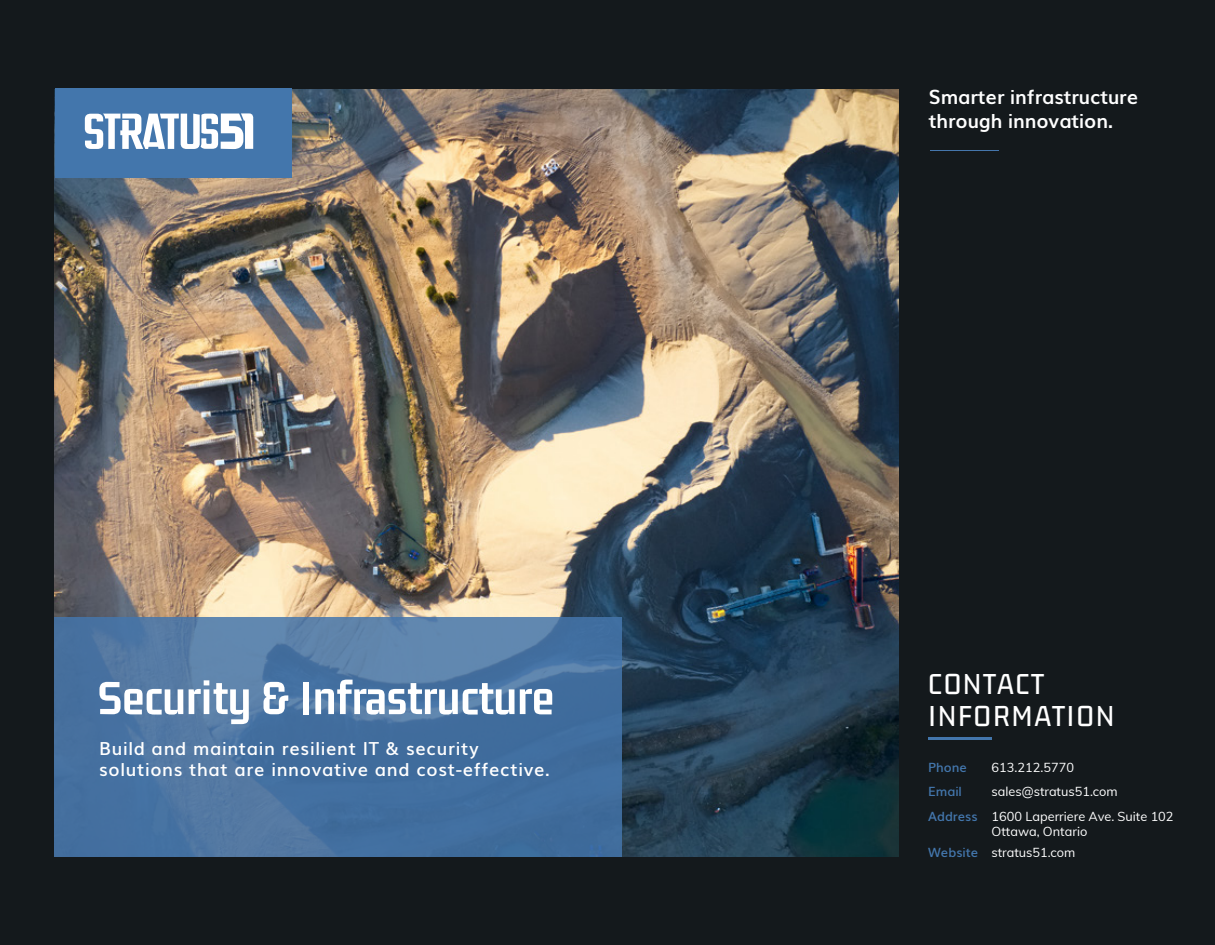
<style>
.page{position:relative;width:1215px;height:945px;background:#14191c}
.page>*{position:absolute;margin:0;border:0;box-sizing:border-box;transform-origin:0 0}
.t1{font:700 50.4px "Gemunu Libre";color:#fff}
.t2{font:500 31.5px/32.2px "Gemunu Libre";letter-spacing:.06em;color:#fff}
.t3{font:700 19.5px/23.7px "Muli";color:#fff}
.t4{font:600 18px/21px "Muli";letter-spacing:.04em;color:#fff}
.t5{font:12.75px/15px "Muli";color:#fff}
.t6{font:600 12.75px "Muli";color:#4376ac}
.s1{font-weight:600;color:#4376ac}
</style>
<div class="page">
<hr style="left:928px;top:737px;width:64px;height:3px;background:#4376ac">
<img style="left:55px;top:89px;width:843px;height:768px">
<hr style="left:931px;top:150px;width:68px;height:1px;background:#4576ac">
<div style="left:55px;top:89px;width:237px;height:89px;background:#4376ac"></div>
<svg style="left:85px;top:113px;width:168px;height:36px"></svg>
<svg style="left:55px;top:617px;width:567px;height:240px;background:#4a74a2"></svg>
<h1 class="t1" style="left:98px;top:670px;width:458px">Security &amp; Infrastructure</h1>
<h3 class="t4" style="left:99px;top:737px;width:452px">Build and maintain resilient IT &amp; security solutions that are innovative and cost-effective.</h3>
<h3 class="t3" style="left:929px;top:84px;width:211px">Smarter infrastructure through innovation.</h3>
<h2 class="t2" style="left:928px;top:667px;width:187px">CONTACT<br>INFORMATION</h2>
<p class="t6" style="left:928px;top:757px;width:40px">Phone</p>
<p class="t5" style="left:992px;top:759px;width:84px">613.212.5770</p>
<p class="t6" style="left:928px;top:781px;width:35px">Email</p>
<p class="t5" style="left:992px;top:784px;width:128px">sales@stratus51.com</p>
<p class="t6" style="left:928px;top:806px;width:51px">Address</p>
<p class="t5" style="left:992px;top:809px;width:184px">1600 Laperriere Ave. Suite 102<br>Ottawa, Ontario</p>
<p class="t5" style="left:928px;top:844px;width:149px"><span class="s1">Website</span> stratus51.com</p>
</div>
